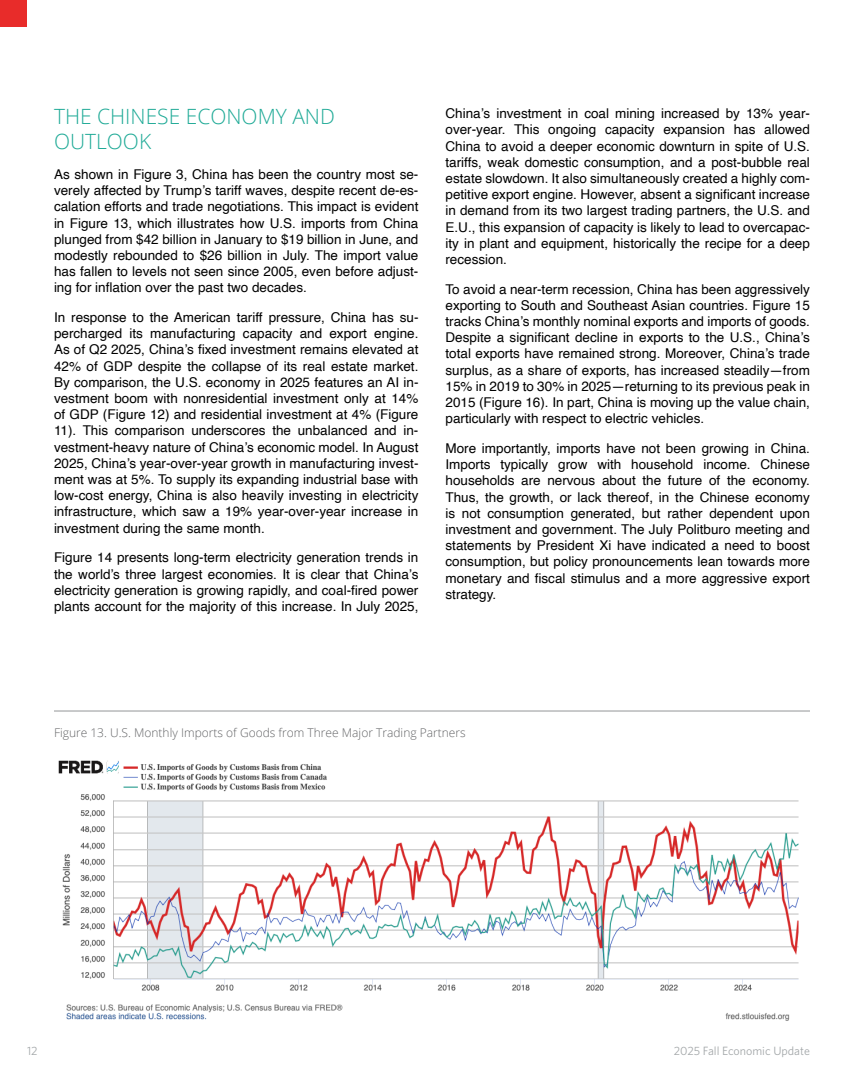
<style>
.page{position:relative;width:864px;height:1080px;background:#fff}
.page>*{position:absolute;margin:0;border:0;box-sizing:border-box;transform-origin:0 0}
.t1{font:300 21px/25.2px "Open Sans";color:#20aa97}
.t2{font:13.5px/16.2px "Helvetica";color:#000;text-align:justify}
.t3{font:300 12px "Open Sans";color:#636466}
.t4{font:12px "Whitney";color:#a3a7a9}
</style>
<div class="page">
<div style="left:0;top:0;width:27px;height:27px;background:#e82c2a"></div>
<img style="left:58px;top:760px;width:741px;height:261px">
<hr style="left:54px;top:711px;width:756px;height:1px;background:#939598">
<h1 class="t1" style="left:54px;top:103px;width:282px">THE CHINESE ECONOMY AND<br>OUTLOOK</h1>
<p class="t2" style="left:54px;top:167px;width:366px">As shown in Figure 3, China has been the country most se&shy;verely affected by Trump’s tariff waves, despite recent de-es&shy;calation efforts and trade negotiations. This impact is evident in Figure 13, which illustrates how U.S. imports from China plunged from $42 billion in January to $19 billion in June, and modestly rebounded to $26 billion in July. The import value has fallen to levels not seen since 2005, even before adjust&shy;ing for inflation over the past two decades.</p>
<p class="t2" style="left:54px;top:310px;width:366px">In response to the American tariff pressure, China has su&shy;percharged its manufacturing capacity and export engine.<br>As of Q2 2025, China’s fixed investment remains elevated at 42% of GDP despite the collapse of its real estate market.<br>By comparison, the U.S. economy in 2025 features an AI in&shy;vestment boom with nonresidential investment only at 14% of GDP (Figure 12) and residential investment at 4% (Figure 11). This comparison underscores the unbalanced and in&shy;vestment-heavy nature of China’s economic model. In August 2025, China’s year-over-year growth in manufacturing invest&shy;ment was at 5%. To supply its expanding industrial base with low-cost energy, China is also heavily investing in electricity infrastructure, which saw a 19% year-over-year increase in investment during the same month.</p>
<p class="t2" style="left:54px;top:550px;width:366px">Figure 14 presents long-term electricity generation trends in the world’s three largest economies. It is clear that China’s electricity generation is growing rapidly, and coal-fired power plants account for the majority of this increase. In July 2025,</p>
<p class="t2" style="left:446px;top:106px;width:366px">China’s investment in coal mining increased by 13% year&shy;over-year. This ongoing capacity expansion has allowed China to avoid a deeper economic downturn in spite of U.S. tariffs, weak domestic consumption, and a post-bubble real estate slowdown. It also simultaneously created a highly com&shy;petitive export engine. However, absent a significant increase in demand from its two largest trading partners, the U.S. and E.U., this expansion of capacity is likely to lead to overcapac&shy;ity in plant and equipment, historically the recipe for a deep recession.</p>
<p class="t2" style="left:446px;top:281px;width:366px">To avoid a near-term recession, China has been aggressively exporting to South and Southeast Asian countries. Figure 15 tracks China’s monthly nominal exports and imports of goods.<br>Despite a significant decline in exports to the U.S., China’s total exports have remained strong. Moreover, China’s trade surplus, as a share of exports, has increased steadily—from 15% in 2019 to 30% in 2025—returning to its previous peak in 2015 (Figure 16). In part, China is moving up the value chain, particularly with respect to electric vehicles.</p>
<p class="t2" style="left:446px;top:440px;width:366px">More importantly, imports have not been growing in China.<br>Imports typically grow with household income. Chinese households are nervous about the future of the economy.<br>Thus, the growth, or lack thereof, in the Chinese economy is not consumption generated, but rather dependent upon investment and government. The July Politburo meeting and statements by President Xi have indicated a need to boost consumption, but policy pronouncements lean towards more monetary and fiscal stimulus and a more aggressive export strategy.</p>
<p class="t3" style="left:54px;top:725px;width:413px">Figure 13. U.S. Monthly Imports of Goods from Three Major Trading Partners</p>
<p class="t4" style="left:27px;top:1043px;width:12px">12</p>
<p class="t4" style="left:674px;top:1043px;width:138px">2025 Fall Economic Update</p>
</div>
